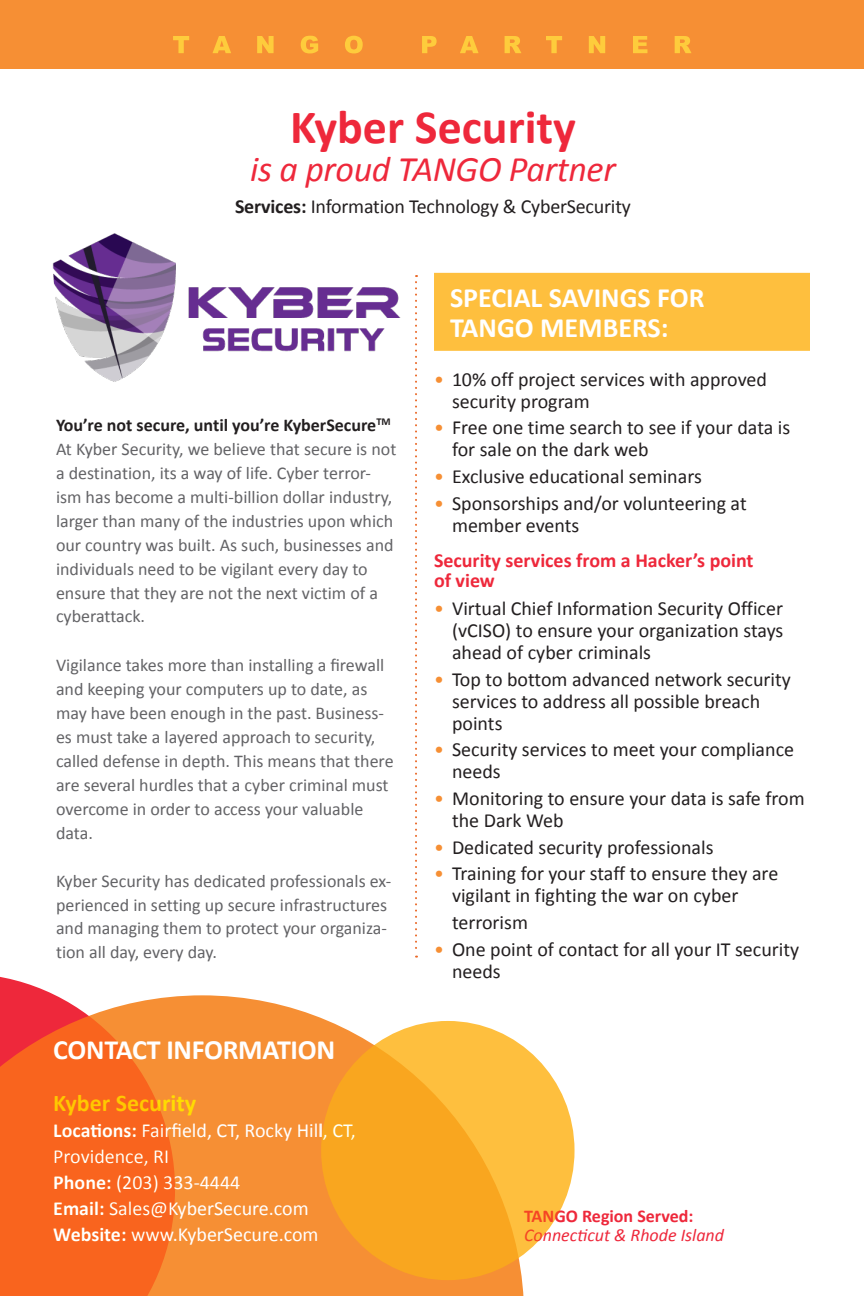
<style>
.page{position:relative;width:864px;height:1296px;background:#fff}
.page>*{position:absolute;margin:0;border:0;box-sizing:border-box;transform-origin:0 0}
.t1{font:700 48px "Calibri";color:#ee283b}
.t2{font:italic 36px "Calibri";letter-spacing:-.01em;color:#ee283b}
.Savings{font:700 28px/30px "Calibri";letter-spacing:-.01em;color:#fff}
.Company_Desc{font:700 24px "Calibri";color:#ffdc01}
.Bullets{font:20px/22px "Calibri";color:#231f20}
.Company_Desc-2{font:20px "Calibri";color:#fff}
.t3{font:700 20px "Calibri";color:#ee283b}
.Company_Desc-3{font:18px/24px "Calibri";color:#636366}
.t4{font:italic 18px/20px "Calibri";color:#ee283b}
.Company_Desc-4{font:700 18px "Calibri";color:#231f20}
.s1{font-weight:700}
.s2{color:#f68f34}
.s3{font-weight:700;font-style:normal}
</style>
<div class="page">
<div style="left:0;top:0;width:864px;height:69px;background:#f68f34"></div>
<svg style="left:173px;top:36px;width:519px;height:17px"></svg>
<img style="left:52px;top:233px;width:349px;height:149px">
<div style="left:434px;top:273px;width:376px;height:48px;background:#febf3e"></div>
<div style="left:434px;top:303px;width:376px;height:48px;background:#febf3e"></div>
<svg style="left:415px;top:275px;width:2px;height:683px"></svg>
<svg style="left:175px;top:995px;width:349px;height:301px;fill:#f68f34"></svg>
<svg style="left:0;top:976px;width:175px;height:320px;fill:#f9641e"></svg>
<svg style="left:321px;top:1021px;width:254px;height:259px;fill:#f9a61f"></svg>
<p class="t1" style="left:290px;top:96px;width:287px">Kyber Security</p>
<p class="t2" style="left:250px;top:144px;width:367px">is a proud TANGO Partner</p>
<p class="Bullets" style="left:235px;top:195px;width:397px"><span class="s1">Services:</span> Information Technology &amp; CyberSecurity</p>
<p class="Company_Desc-4" style="left:56px;top:413px;width:336px">You’re not secure, until you’re KyberSecure<sup>TM</sup></p>
<p class="Company_Desc-3" style="left:56px;top:437px;width:342px">At Kyber Security, we believe that secure is not a destination, its a way of life. Cyber terror&shy;ism has become a multi-billion dollar industry, larger than many of the industries upon which our country was built. As such, businesses and individuals need to be vigilant every day to ensure that they are not the next victim of a cyberattack.</p>
<p class="Company_Desc-3" style="left:56px;top:653px;width:339px">Vigilance takes more than installing a firewall and keeping your computers up to date, as may have been enough in the past. Business&shy;es must take a layered approach to security, called defense in depth. This means that there are several hurdles that a cyber criminal must overcome in order to access your valuable data.</p>
<p class="Company_Desc-3" style="left:56px;top:869px;width:337px">Kyber Security has dedicated professionals ex&shy;perienced in setting up secure infrastructures and managing them to protect your organiza&shy;tion all day, every day.</p>
<p class="Savings" style="left:53px;top:1035px;width:283px">CONTACT INFORMATION</p>
<p class="Company_Desc" style="left:53px;top:1088px;width:144px">Kyber Security</p>
<p class="Company_Desc-2" style="left:53px;top:1118px;width:304px"><span class="s1">Locations:</span> Fairfield, CT, Rocky Hill, CT,</p>
<p class="Company_Desc-2" style="left:53px;top:1144px;width:117px">Providence, RI</p>
<p class="Company_Desc-2" style="left:53px;top:1170px;width:189px"><span class="s1">Phone:</span> (203) 333-4444</p>
<p class="Company_Desc-2" style="left:53px;top:1196px;width:257px"><span class="s1">Email:</span> Sales@KyberSecure.com</p>
<p class="Company_Desc-2" style="left:53px;top:1222px;width:267px"><span class="s1">Website:</span> www.KyberSecure.com</p>
<p class="Savings" style="left:450px;top:283px;width:256px">SPECIAL SAVINGS FOR<br>TANGO MEMBERS:</p>
<p class="Bullets" style="left:452px;top:368px;width:317px;text-indent:-18px"><span class="s2">•</span> 10% off project services with approved security program</p>
<p class="Bullets" style="left:452px;top:417px;width:340px;text-indent:-18px"><span class="s2">•</span> Free one time search to see if your data is for sale on the dark web</p>
<p class="Bullets" style="left:434px;top:465px;width:269px"><span class="s2">•</span> Exclusive educational seminars</p>
<p class="Bullets" style="left:452px;top:492px;width:296px;text-indent:-18px"><span class="s2">•</span> Sponsorships and/or volunteering at member events</p>
<p class="t3" style="left:434px;top:547px;width:321px">Security services from a Hacker’s point</p>
<p class="t3" style="left:434px;top:567px;width:62px">of view</p>
<p class="Bullets" style="left:452px;top:597px;width:333px;text-align:justify;text-indent:-18px"><span class="s2">•</span> Virtual Chief Information Security Officer (vCISO) to ensure your organization stays ahead of cyber criminals</p>
<p class="Bullets" style="left:452px;top:668px;width:340px;text-indent:-18px"><span class="s2">•</span> Top to bottom advanced network security services to address all possible breach points</p>
<p class="Bullets" style="left:452px;top:739px;width:344px;text-indent:-18px"><span class="s2">•</span> Security services to meet your compliance needs</p>
<p class="Bullets" style="left:452px;top:787px;width:354px;text-indent:-18px"><span class="s2">•</span> Monitoring to ensure your data is safe from the Dark Web</p>
<p class="Bullets" style="left:434px;top:836px;width:281px"><span class="s2">•</span> Dedicated security professionals</p>
<p class="Bullets" style="left:452px;top:863px;width:328px;text-indent:-18px"><span class="s2">•</span> Training for your staff to ensure they are vigilant in fighting the war on cyber</p>
<p class="Bullets" style="left:452px;top:911px;width:77px">terrorism</p>
<p class="Bullets" style="left:452px;top:938px;width:349px;text-indent:-18px"><span class="s2">•</span> One point of contact for all your IT security needs</p>
<p class="t4" style="left:524px;top:1205px;width:202px"><span class="s3">TANGO Region Served:<br></span>Connecticut &amp; Rhode Island</p>
</div>
